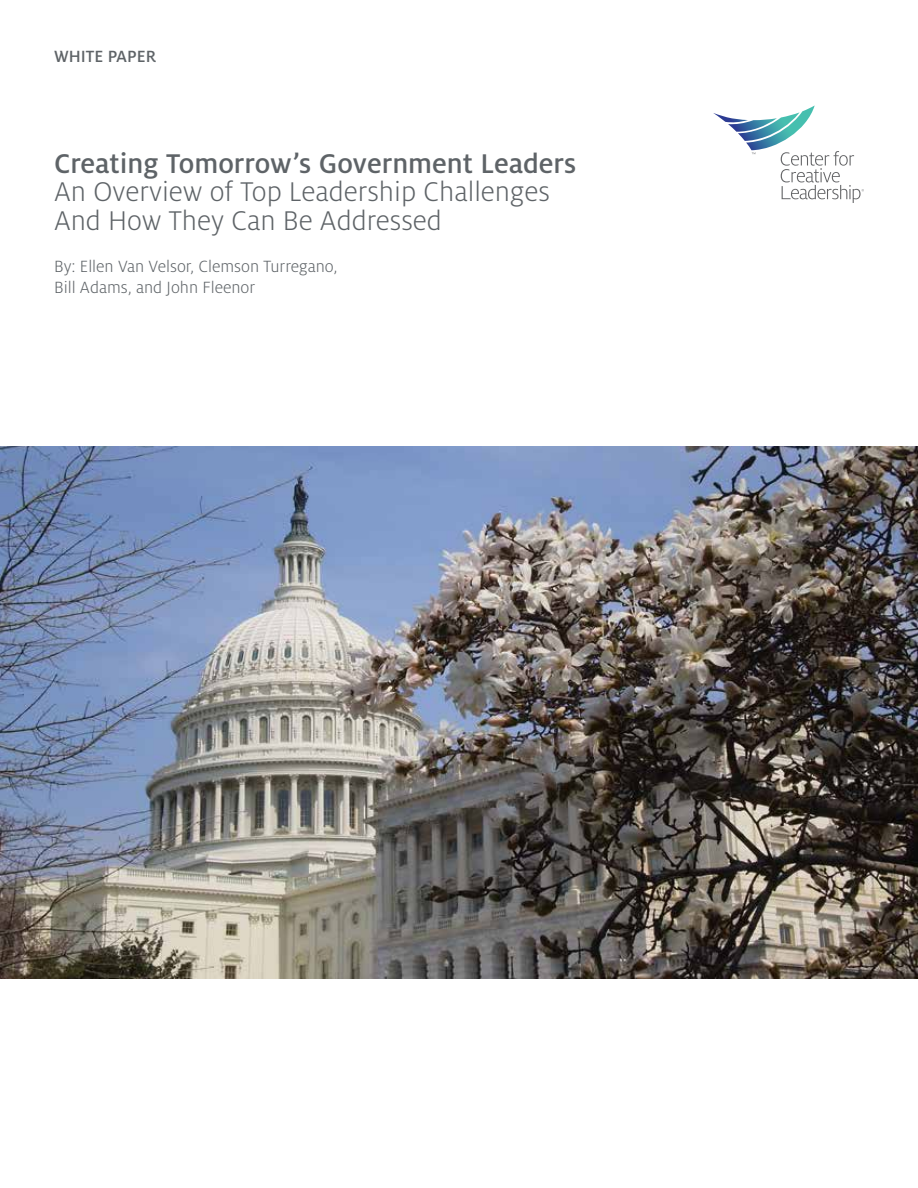
<style>
.page{position:relative;width:918px;height:1188px;background:#fff}
.page>*{position:absolute;margin:0;border:0;box-sizing:border-box;transform-origin:0 0}
.t1{font:300 30px/28.5px "Milo Pro";color:#5e6367}
.t2{font:500 30px "Milo Pro";color:#5e6367}
.t3{font:300 18px/21px "Milo Pro";color:#5e6367}
.t4{font:500 18px "Milo Pro";color:#5e6367}
</style>
<div class="page">
<svg style="left:713px;top:105px;width:151px;height:98px"></svg>
<img style="left:0;top:446px;width:918px;height:533px">
<p class="t4" style="left:54px;top:46px;width:104px">WHITE PAPER</p>
<p class="t2" style="left:54px;top:147px;width:524px">Creating Tomorrow’s Government Leaders</p>
<p class="t1" style="left:54px;top:178px;width:497px">An Overview of Top Leadership Challenges<br>And How They Can Be Addressed</p>
<p class="t3" style="left:54px;top:256px;width:285px">By: Ellen Van Velsor, Clemson Turregano,<br>Bill Adams, and John Fleenor</p>
</div>
